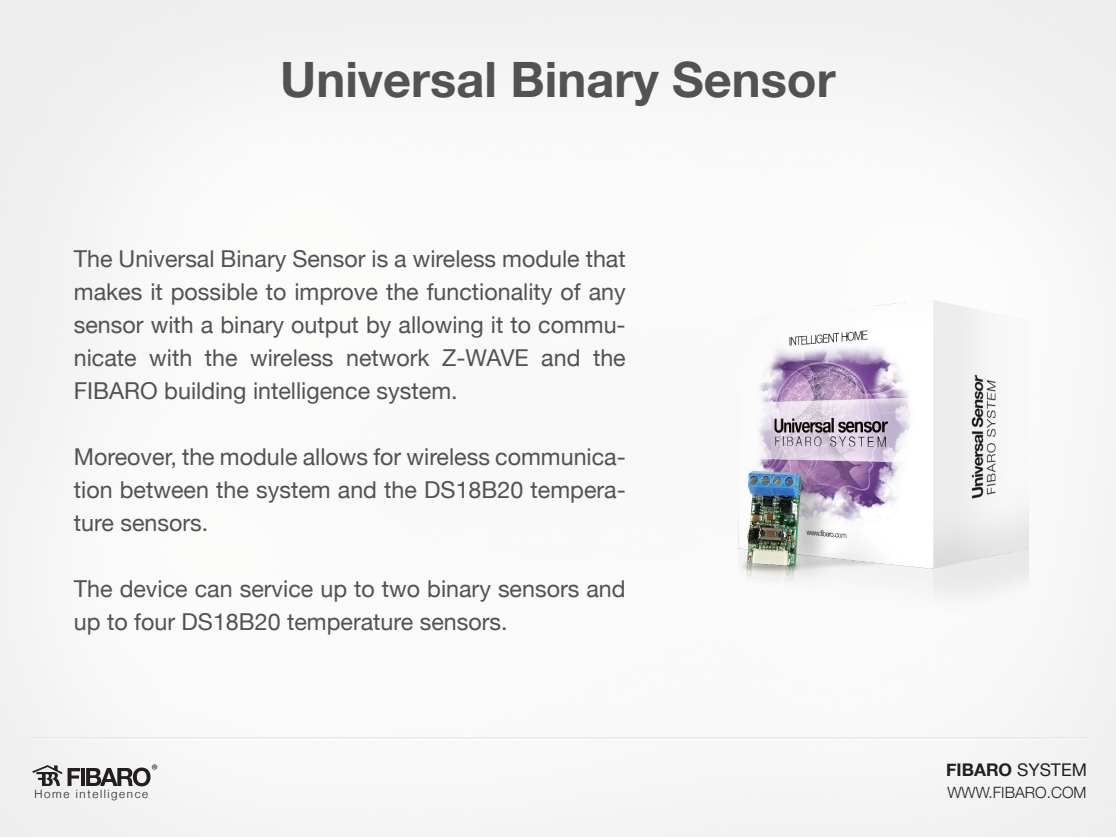
<style>
.page{position:relative;width:1116px;height:837px;background:#fff}
.page>*{position:absolute;margin:0;border:0;box-sizing:border-box;transform-origin:0 0}
.t1{font:700 48.75px "Helvetica Neue";color:#515252}
.t2{font:23.25px/33px "Helvetica Neue";color:#515252;text-align:justify}
.t3{font:700 17.48px "Helvetica Neue";color:#231f20}
.t4{font:300 15.52px "Helvetica Neue";color:#231f20}
.t5{font:15.38px "Myriad Pro";color:#231f20}
.t6{font:300 11.55px "Helvetica Neue";letter-spacing:.14em;color:#231f20}
.s1{font-weight:400}
</style>
<div class="page">
<img style="left:597px;top:242px;width:467px;height:402px">
<svg style="left:32px;top:765px;width:30px;height:21px"></svg>
<svg style="left:68px;top:768px;width:12px;height:18px"></svg>
<hr style="left:81px;top:768px;width:4px;height:18px;background:#231f20">
<svg style="left:86px;top:768px;width:65px;height:18px"></svg>
<h1 class="t1" style="left:280px;top:36px;width:557px">Universal Binary Sensor</h1>
<p class="t2" style="left:74px;top:241px;width:553px">The Universal Binary Sensor is a wireless module that makes it possible to improve the functionality of any sensor with a binary output by allowing it to commu&shy;nicate with the wireless network Z-WAVE and the FIBARO building intelligence system.</p>
<p class="t2" style="left:74px;top:439px;width:553px">Moreover, the module allows for wireless communica&shy;tion between the system and the DS18B20 tempera&shy;ture sensors.</p>
<p class="t2" style="left:74px;top:571px;width:553px">The device can service up to two binary sensors and up to four DS18B20 temperature sensors.</p>
<p class="t5" style="left:152px;top:760px;width:8px">®</p>
<p class="t3" style="left:946px;top:754px;width:142px">FIBARO <span class="s1">SYSTEM</span></p>
<p class="t4" style="left:947px;top:779px;width:140px">WWW.FIBARO.COM</p>
<p class="t6" style="left:34px;top:785px;width:115px">Home intelligence</p>
</div>
